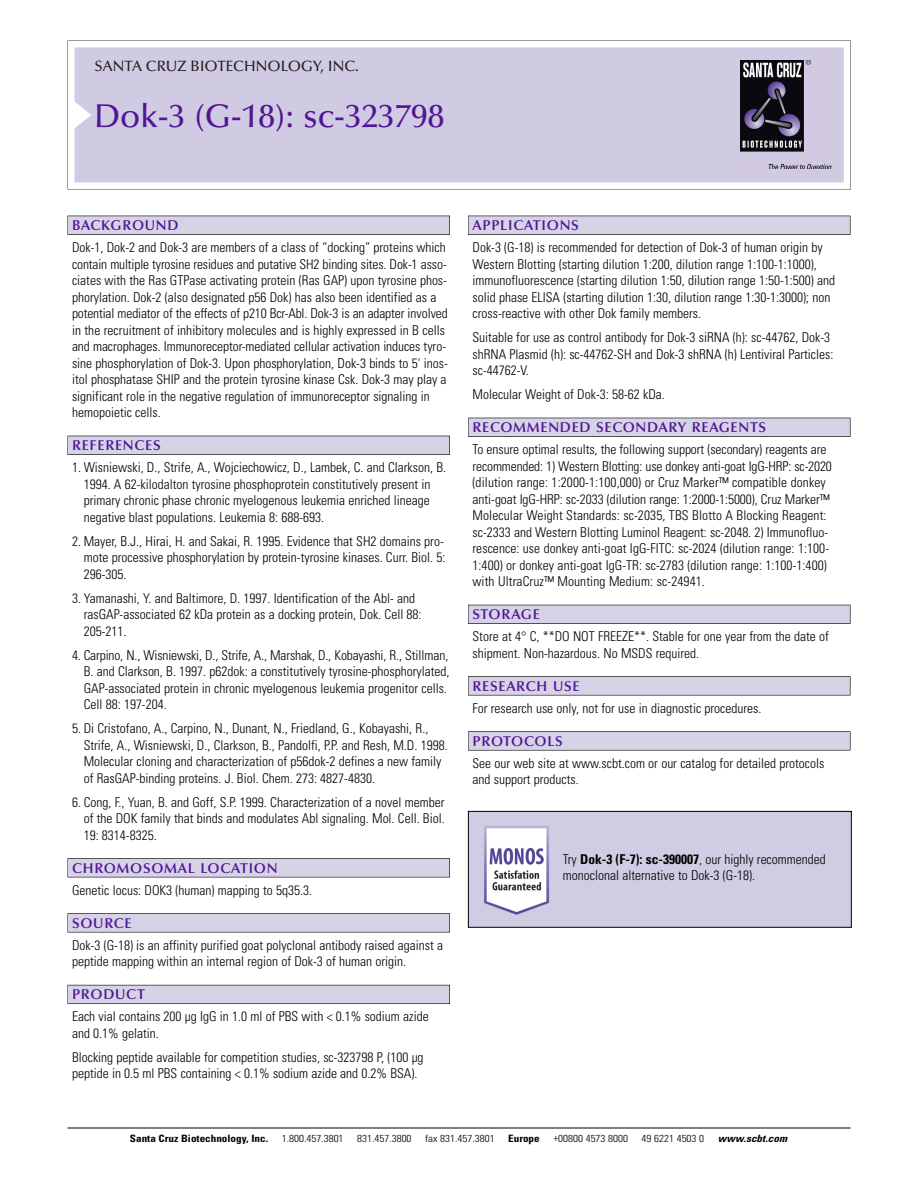
<style>
.page{position:relative;width:918px;height:1188px;background:#fff}
.page>*{position:absolute;margin:0;border:0;box-sizing:border-box;transform-origin:0 0}
.t1{font:500 33px "Optima";color:#511695}
.t2{font:500 15px "Optima";color:#231f20}
.t3{font:600 14.25px "Optima";letter-spacing:.05em;color:#511695}
.t4{font:300 condensed 13.5px/16.5px "Univers";color:#000}
.t5{font:300 condensed 10.2px "Univers";color:#000;scale:1.1 1}
.t6{font:700 condensed 10.2px "Univers";color:#000;scale:1.1 1}
.t7{font:italic 700 condensed 10.2px "Univers";letter-spacing:.005em;color:#000;scale:1.1 1}
.s1{font-weight:700}
</style>
<div class="page">
<svg style="left:68px;top:40px;width:783px;height:149px"></svg>
<div style="left:74px;top:47px;width:770px;height:135px;background:#d1cae3"></div>
<img style="left:741px;top:60px;width:90px;height:108px">
<div style="left:68px;top:216px;width:382px;height:19px;background:#525155"></div>
<div style="left:68px;top:216px;width:381px;height:18px;background:#d7d3e7"></div>
<div style="left:68px;top:436px;width:382px;height:19px;background:#515055"></div>
<div style="left:68px;top:436px;width:381px;height:18px;background:#d7d3e7"></div>
<div style="left:68px;top:858px;width:382px;height:19px;background:#545357"></div>
<div style="left:68px;top:859px;width:381px;height:18px;background:#d7d3e7"></div>
<div style="left:68px;top:913px;width:382px;height:19px;background:#575759"></div>
<div style="left:68px;top:914px;width:381px;height:18px;background:#d7d3e7"></div>
<div style="left:68px;top:985px;width:382px;height:19px;background:#5b5a62"></div>
<div style="left:68px;top:985px;width:381px;height:18px;background:#d7d3e7"></div>
<div style="left:468px;top:216px;width:382px;height:19px;background:#525155"></div>
<div style="left:468px;top:216px;width:382px;height:18px;background:#d7d3e7"></div>
<div style="left:468px;top:418px;width:382px;height:19px;background:#515055"></div>
<div style="left:468px;top:418px;width:382px;height:18px;background:#d7d3e7"></div>
<div style="left:468px;top:605px;width:382px;height:19px;background:#525158"></div>
<div style="left:468px;top:605px;width:382px;height:18px;background:#d7d3e7"></div>
<div style="left:468px;top:676px;width:382px;height:19px;background:#575759"></div>
<div style="left:468px;top:677px;width:382px;height:18px;background:#d7d3e7"></div>
<svg style="left:468px;top:731px;width:382px;height:20px"></svg>
<div style="left:468px;top:732px;width:382px;height:18px;background:#d7d3e7"></div>
<hr style="left:68px;top:1128px;width:782px;height:1px;background:#000">
<img style="left:470px;top:813px;width:380px;height:113px">
<div style="left:468px;top:811px;width:384px;height:117px;border:1px solid #000"></div>
<p class="t2" style="left:94px;top:61px;width:266px">SANTA CRUZ BIOTECHNOLOGY, INC.</p>
<h1 class="t1" style="left:94px;top:103px;width:351px">Dok-3 (G-18): sc-323798</h1>
<p class="t3" style="left:72px;top:219px;width:108px">BACKGROUND</p>
<p class="t4" style="left:72px;top:240px;width:377px">Dok-1, Dok-2 and Dok-3 are members of a class of “docking” proteins which contain multiple tyrosine residues and putative SH2 binding sites. Dok-1 asso&shy;ciates with the Ras GTPase activating protein (Ras GAP) upon tyrosine phos&shy;phorylation. Dok-2 (also designated p56 Dok) has also been identified as a potential mediator of the effects of p210 Bcr-Abl. Dok-3 is an adapter involved in the recruitment of inhibitory molecules and is highly expressed in B cells and macrophages. Immunoreceptor-mediated cellular activation induces tyro&shy;sine phosphorylation of Dok-3. Upon phosphorylation, Dok-3 binds to 5' inos&shy;itol phosphatase SHIP and the protein tyrosine kinase Csk. Dok-3 may play a significant role in the negative regulation of immunoreceptor signaling in hemopoietic cells.</p>
<p class="t3" style="left:72px;top:440px;width:90px">REFERENCES</p>
<p class="t4" style="left:84px;top:460px;width:364px;text-indent:-12px">1. Wisniewski, D., Strife, A., Wojciechowicz, D., Lambek, C. and Clarkson, B.<br>1994. A 62-kilodalton tyrosine phosphoprotein constitutively present in primary chronic phase chronic myelogenous leukemia enriched lineage negative blast populations. Leukemia 8: 688-693.</p>
<p class="t4" style="left:84px;top:534px;width:363px;text-indent:-12px">2. Mayer, B.J., Hirai, H. and Sakai, R. 1995. Evidence that SH2 domains pro&shy;mote processive phosphorylation by protein-tyrosine kinases. Curr. Biol. 5:<br>296-305.</p>
<p class="t4" style="left:84px;top:591px;width:339px;text-indent:-12px">3. Yamanashi, Y. and Baltimore, D. 1997. Identification of the Abl- and rasGAP-associated 62 kDa protein as a docking protein, Dok. Cell 88:<br>205-211.</p>
<p class="t4" style="left:84px;top:648px;width:367px;text-indent:-12px">4. Carpino, N., Wisniewski, D., Strife, A., Marshak, D., Kobayashi, R., Stillman, B. and Clarkson, B. 1997. p62dok: a constitutively tyrosine-phosphorylated, GAP-associated protein in chronic myelogenous leukemia progenitor cells.<br>Cell 88: 197-204.</p>
<p class="t4" style="left:84px;top:721px;width:365px;text-indent:-12px">5. Di Cristofano, A., Carpino, N., Dunant, N., Friedland, G., Kobayashi, R., Strife, A., Wisniewski, D., Clarkson, B., Pandolfi, P.P. and Resh, M.D. 1998.<br>Molecular cloning and characterization of p56dok-2 defines a new family of RasGAP-binding proteins. J. Biol. Chem. 273: 4827-4830.</p>
<p class="t4" style="left:84px;top:795px;width:363px;text-align:justify;text-indent:-12px">6. Cong, F., Yuan, B. and Goff, S.P. 1999. Characterization of a novel member of the DOK family that binds and modulates Abl signaling. Mol. Cell. Biol.<br>19: 8314-8325.</p>
<p class="t3" style="left:72px;top:862px;width:207px">CHROMOSOMAL LOCATION</p>
<p class="t4" style="left:72px;top:883px;width:242px">Genetic locus: DOK3 (human) mapping to 5q35.3.</p>
<p class="t3" style="left:72px;top:917px;width:61px">SOURCE</p>
<p class="t4" style="left:72px;top:938px;width:373px">Dok-3 (G-18) is an affinity purified goat polyclonal antibody raised against a peptide mapping within an internal region of Dok-3 of human origin.</p>
<p class="t3" style="left:72px;top:989px;width:74px">PRODUCT</p>
<p class="t4" style="left:72px;top:1009px;width:358px">Each vial contains 200 µg IgG in 1.0 ml of PBS with &lt; 0.1% sodium azide and 0.1% gelatin.</p>
<p class="t4" style="left:72px;top:1050px;width:353px">Blocking peptide available for competition studies, sc-323798 P, (100 µg peptide in 0.5 ml PBS containing &lt; 0.1% sodium azide and 0.2% BSA).</p>
<p class="t3" style="left:473px;top:219px;width:108px">APPLICATIONS</p>
<p class="t4" style="left:473px;top:240px;width:364px">Dok-3 (G-18) is recommended for detection of Dok-3 of human origin by Western Blotting (starting dilution 1:200, dilution range 1:100-1:1000), immunofluorescence (starting dilution 1:50, dilution range 1:50-1:500) and solid phase ELISA (starting dilution 1:30, dilution range 1:30-1:3000); non cross-reactive with other Dok family members.</p>
<p class="t4" style="left:473px;top:330px;width:362px">Suitable for use as control antibody for Dok-3 siRNA (h): sc-44762, Dok-3 shRNA Plasmid (h): sc-44762-SH and Dok-3 shRNA (h) Lentiviral Particles: sc-44762-V.</p>
<p class="t4" style="left:473px;top:387px;width:194px">Molecular Weight of Dok-3: 58-62 kDa.</p>
<p class="t3" style="left:473px;top:422px;width:295px">RECOMMENDED SECONDARY REAGENTS</p>
<p class="t4" style="left:473px;top:442px;width:361px">To ensure optimal results, the following support (secondary) reagents are recommended: 1) Western Blotting: use donkey anti-goat IgG-HRP: sc-2020 (dilution range: 1:2000-1:100,000) or Cruz Marker™ compatible donkey anti-goat IgG-HRP: sc-2033 (dilution range: 1:2000-1:5000), Cruz Marker™ Molecular Weight Standards: sc-2035, TBS Blotto A Blocking Reagent: sc-2333 and Western Blotting Luminol Reagent: sc-2048. 2) Immunofluo&shy;rescence: use donkey anti-goat IgG-FITC: sc-2024 (dilution range: 1:100- 1:400) or donkey anti-goat IgG-TR: sc-2783 (dilution range: 1:100-1:400) with UltraCruz™ Mounting Medium: sc-24941.</p>
<p class="t3" style="left:473px;top:609px;width:69px">STORAGE</p>
<p class="t4" style="left:473px;top:629px;width:358px">Store at 4° C, **DO NOT FREEZE**. Stable for one year from the date of shipment. Non-hazardous. No MSDS required.</p>
<p class="t3" style="left:473px;top:680px;width:109px">RESEARCH USE</p>
<p class="t4" style="left:473px;top:701px;width:290px">For research use only, not for use in diagnostic procedures.</p>
<p class="t3" style="left:473px;top:735px;width:92px">PROTOCOLS</p>
<p class="t4" style="left:473px;top:756px;width:353px">See our web site at www.scbt.com or our catalog for detailed protocols and support products.</p>
<p class="t4" style="left:563px;top:852px;width:265px">Try <span class="s1">Dok-3 (F-7): sc-390007</span>, our highly recommended monoclonal alternative to Dok-3 (G-18).</p>
<p class="t6" style="left:130px;top:1135px;width:127px">Santa Cruz Biotechnology, Inc.</p>
<p class="t5" style="left:282px;top:1135px;width:58px">1.800.457.3801</p>
<p class="t5" style="left:357px;top:1135px;width:51px">831.457.3800</p>
<p class="t5" style="left:425px;top:1135px;width:65px">fax 831.457.3801</p>
<p class="t6" style="left:508px;top:1135px;width:30px">Europe</p>
<p class="t5" style="left:553px;top:1135px;width:69px">+00800 4573 8000</p>
<p class="t5" style="left:642px;top:1135px;width:58px">49 6221 4503 0</p>
<p class="t7" style="left:718px;top:1135px;width:64px">www.scbt.com</p>
</div>
